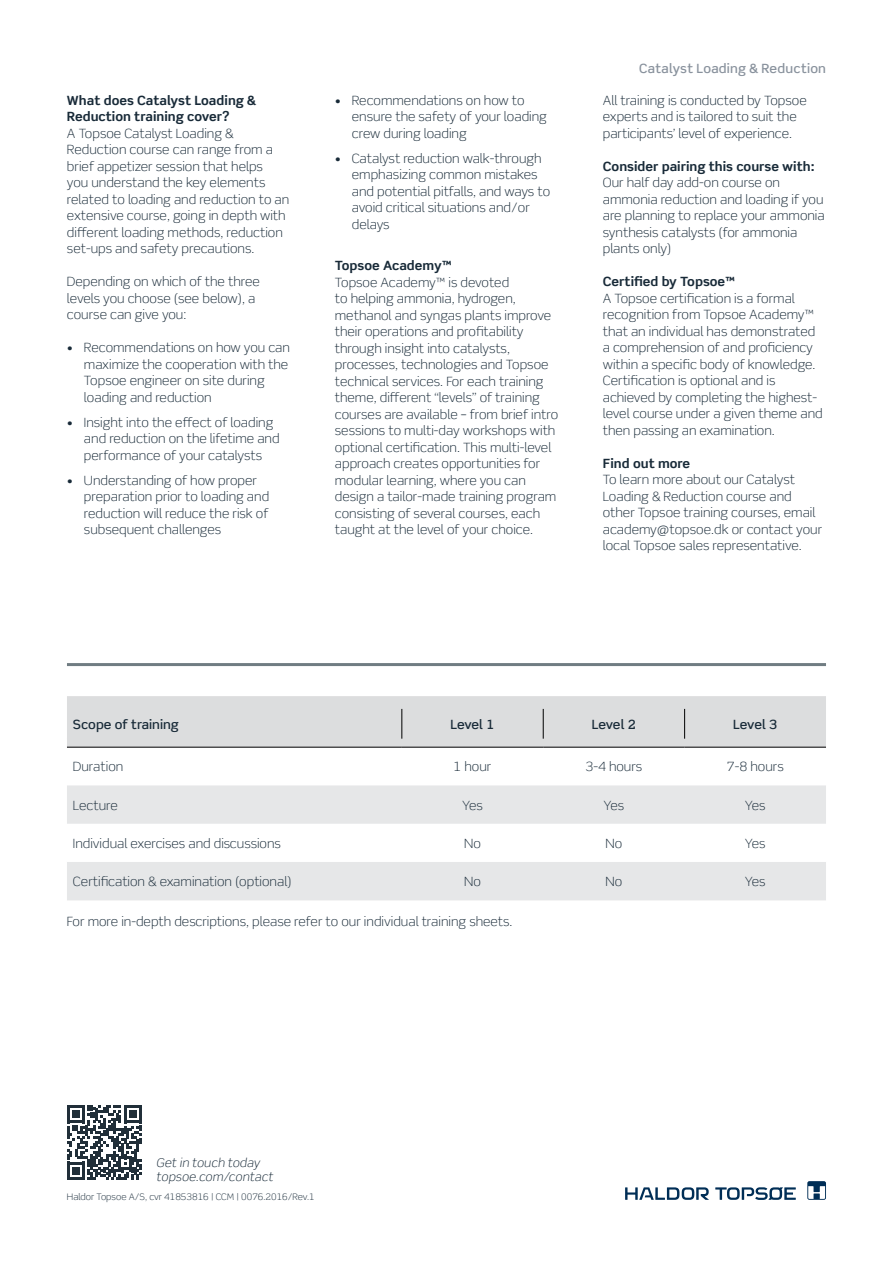
<style>
.page{position:relative;width:893px;height:1263px;background:#fff}
.page>*{position:absolute;margin:0;border:0;box-sizing:border-box;transform-origin:0 0}
.t1{font:300 12.75px/16.5px "Scene Haldor Topsoe";color:#182a38}
.t2{font:700 12.75px/16.5px "Scene Haldor Topsoe";color:#182a38}
.t3{font:500 12.75px "Scene Haldor Topsoe";color:#182a38}
.t4{font:500 12.75px "Scene Haldor Topsoe";letter-spacing:.015em;color:#89929d}
.t5{font:italic 300 12px/13.5px "Scene Haldor Topsoe";letter-spacing:.01em;color:#182a38}
.t6{font:300 9px "Scene Haldor Topsoe";color:#182a38}
</style>
<div class="page">
<svg style="left:625px;top:1187px;width:84px;height:13px"></svg>
<svg style="left:715px;top:1187px;width:81px;height:13px"></svg>
<svg style="left:807px;top:1181px;width:19px;height:19px"></svg>
<svg style="left:67px;top:1105px;width:75px;height:75px"></svg>
<hr style="left:68px;top:663px;width:756px;height:3px;background:#707c82">
<div style="left:67px;top:696px;width:759px;height:51px;background:#dcddde"></div>
<div style="left:67px;top:785px;width:759px;height:39px;background:#e6e7e8"></div>
<div style="left:67px;top:862px;width:759px;height:38px;background:#e6e7e8"></div>
<hr style="left:684px;top:709px;width:1px;height:30px;background:#000">
<hr style="left:402px;top:709px;width:1px;height:30px;background:#000">
<hr style="left:543px;top:709px;width:1px;height:30px;background:#000">
<hr style="left:67px;top:747px;width:335px;height:1px;background:#000">
<hr style="left:402px;top:747px;width:141px;height:1px;background:#000">
<hr style="left:543px;top:747px;width:142px;height:1px;background:#000">
<hr style="left:685px;top:747px;width:141px;height:1px;background:#000">
<p class="t2" style="left:67px;top:92px;width:191px">What does Catalyst Loading &amp;<br>Reduction training cover?</p>
<p class="t1" style="left:67px;top:125px;width:224px">A Topsoe Catalyst Loading &amp; Reduction course can range from a brief appetizer session that helps<br>you understand the key elements related to loading and reduction to an extensive course, going in depth with different loading methods, reduction set-ups and safety precautions.</p>
<p class="t1" style="left:67px;top:273px;width:194px">Depending on which of the three levels you choose (see below), a course can give you:</p>
<p class="t1" style="left:84px;top:339px;width:207px;text-indent:-17px">• Recommendations on how you can maximize the cooperation with the<br>Topsoe engineer on site during loading and reduction</p>
<p class="t1" style="left:84px;top:414px;width:197px;text-indent:-17px">• Insight into the effect of loading and reduction on the lifetime and performance of your catalysts</p>
<p class="t1" style="left:84px;top:472px;width:187px;text-indent:-17px">• Understanding of how proper preparation prior to loading and reduction will reduce the risk of subsequent challenges</p>
<p class="t1" style="left:352px;top:92px;width:197px;text-indent:-17px">• Recommendations on how to ensure the safety of your loading crew during loading</p>
<p class="t1" style="left:352px;top:150px;width:200px;text-indent:-17px">• Catalyst reduction walk-through emphasizing common mistakes and potential pitfalls, and ways to avoid critical situations and/or delays</p>
<p class="t2" style="left:335px;top:257px;width:118px">Topsoe Academy™</p>
<p class="t1" style="left:335px;top:274px;width:225px">Topsoe Academy™ is devoted<br>to helping ammonia, hydrogen, methanol and syngas plants improve their operations and profitability through insight into catalysts, processes, technologies and Topsoe technical services. For each training theme, different “levels” of training courses are available – from brief intro sessions to multi-day workshops with optional certification. This multi-level approach creates opportunities for modular learning, where you can design a tailor-made training program consisting of several courses, each taught at the level of your choice.</p>
<p class="t4" style="left:639px;top:60px;width:188px">Catalyst Loading &amp; Reduction</p>
<p class="t1" style="left:603px;top:92px;width:205px">All training is conducted by Topsoe experts and is tailored to suit the participants’ level of experience.</p>
<p class="t2" style="left:603px;top:158px;width:213px">Consider pairing this course with:</p>
<p class="t1" style="left:603px;top:174px;width:223px">Our half day add-on course on ammonia reduction and loading if you are planning to replace your ammonia synthesis catalysts (for ammonia plants only)</p>
<p class="t2" style="left:603px;top:273px;width:134px">Certified by Topsoe™</p>
<p class="t1" style="left:603px;top:290px;width:221px">A Topsoe certification is a formal recognition from Topsoe Academy™ that an individual has demonstrated a comprehension of and proficiency within a specific body of knowledge.<br>Certification is optional and is achieved by completing the highest&shy;level course under a given theme and then passing an examination.</p>
<p class="t2" style="left:603px;top:455px;width:89px">Find out more</p>
<p class="t1" style="left:603px;top:471px;width:221px">To learn more about our Catalyst Loading &amp; Reduction course and other Topsoe training courses, email academy@topsoe.dk or contact your local Topsoe sales representative.</p>
<p class="t3" style="left:73px;top:716px;width:107px">Scope of training</p>
<p class="t3" style="left:451px;top:716px;width:45px">Level 1</p>
<p class="t3" style="left:592px;top:716px;width:45px">Level 2</p>
<p class="t3" style="left:733px;top:716px;width:45px">Level 3</p>
<p class="t1" style="left:73px;top:758px;width:52px">Duration</p>
<p class="t1" style="left:454px;top:758px;width:39px">1 hour</p>
<p class="t1" style="left:585px;top:758px;width:58px">3-4 hours</p>
<p class="t1" style="left:727px;top:758px;width:58px">7-8 hours</p>
<p class="t1" style="left:73px;top:797px;width:46px">Lecture</p>
<p class="t1" style="left:462px;top:797px;width:22px">Yes</p>
<p class="t1" style="left:604px;top:797px;width:22px">Yes</p>
<p class="t1" style="left:745px;top:797px;width:22px">Yes</p>
<p class="t1" style="left:73px;top:835px;width:210px">Individual exercises and discussions</p>
<p class="t1" style="left:464px;top:835px;width:18px">No</p>
<p class="t1" style="left:605px;top:835px;width:18px">No</p>
<p class="t1" style="left:745px;top:835px;width:22px">Yes</p>
<p class="t1" style="left:73px;top:873px;width:220px">Certification &amp; examination (optional)</p>
<p class="t1" style="left:464px;top:873px;width:18px">No</p>
<p class="t1" style="left:605px;top:873px;width:18px">No</p>
<p class="t1" style="left:745px;top:873px;width:22px">Yes</p>
<p class="t1" style="left:67px;top:912px;width:447px">For more in-depth descriptions, please refer to our individual training sheets.</p>
<p class="t5" style="left:156px;top:1156px;width:118px">Get in touch today topsoe.com/contact</p>
<p class="t6" style="left:67px;top:1191px;width:249px">Haldor Topsoe A/S, cvr 41853816 | CCM | 0076.2016/Rev.1</p>
</div>
